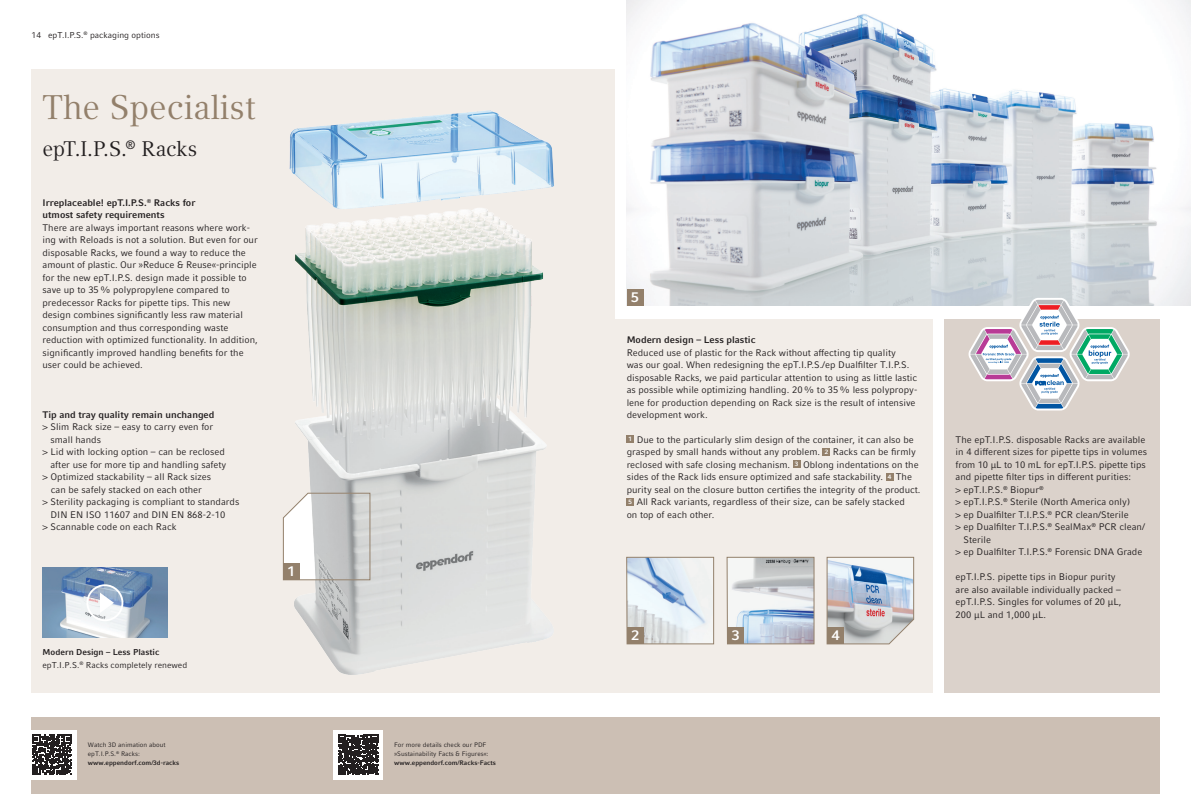
<style>
.page{position:relative;width:1191px;height:794px;background:#fff}
.page>*{position:absolute;margin:0;border:0;box-sizing:border-box;transform-origin:0 0}
.t1{font:34px "Compatil Textfor Eppendorf";color:#93806b}
.t2{font:21px "Compatil Textfor Eppendorf";letter-spacing:-.005em;color:#231f20}
.t3{font:700 14px "Compatil Factfor Eppendorf";color:#fff}
.t4{font:9.5px/12.5px "Compatil Factfor Eppendorf";color:#231f20}
.t5{font:700 9.5px/12.5px "Compatil Factfor Eppendorf";color:#231f20}
.t6{font:8.5px/12.5px "Compatil Factfor Eppendorf";color:#231f20}
.t7{font:6.5px/9px "Compatil Factfor Eppendorf";color:#231f20}
.t8{font:700 6.5px "Compatil Factfor Eppendorf";color:#231f20}
.s1{font-weight:700}
</style>
<div class="page">
<div style="left:31px;top:69px;width:902px;height:623px;background:#f2ede8"></div>
<div style="left:944px;top:318px;width:215px;height:374px;background:#dbd2cb"></div>
<div style="left:615px;top:56px;width:544px;height:262px;background:#fff"></div>
<div style="left:31px;top:717px;width:1128px;height:77px;background:#ccbfb4"></div>
<img style="left:626px;top:0;width:565px;height:306px">
<img style="left:282px;top:110px;width:272px;height:565px">
<img style="left:43px;top:567px;width:124px;height:71px">
<svg style="left:87px;top:585px;width:35px;height:35px"></svg>
<div style="left:86px;top:584px;width:37px;height:37px;border:2px solid #fff;border-radius:50%"></div>
<svg style="left:100px;top:592px;width:14px;height:21px"></svg>
<svg style="left:968px;top:298px;width:162px;height:112px"></svg>
<div style="left:333px;top:730px;width:50px;height:50px;background:#fff"></div>
<svg style="left:338px;top:735px;width:40px;height:40px;background:#403c3d"></svg>
<div style="left:27px;top:730px;width:50px;height:50px;background:#fff"></div>
<svg style="left:32px;top:735px;width:40px;height:40px"></svg>
<svg style="left:626px;top:556px;width:88px;height:88px"></svg>
<div style="left:627px;top:627px;width:16px;height:17px;background:#93806b"></div>
<svg style="left:726px;top:556px;width:88px;height:88px"></svg>
<div style="left:727px;top:627px;width:17px;height:17px;background:#93806b"></div>
<img style="left:826px;top:556px;width:88px;height:88px">
<div style="left:827px;top:627px;width:17px;height:17px;background:#93806b"></div>
<svg style="left:283px;top:492px;width:88px;height:88px;background:#d3d3d2"></svg>
<div style="left:283px;top:563px;width:17px;height:17px;background:#93806b"></div>
<div style="left:626px;top:289px;width:17px;height:17px;background:#93806b"></div>
<div style="left:626px;top:435px;width:8px;height:8px;background:#93806b"></div>
<div style="left:822px;top:448px;width:8px;height:7px;background:#93806b"></div>
<div style="left:793px;top:460px;width:7px;height:8px;background:#93806b"></div>
<div style="left:885px;top:473px;width:8px;height:7px;background:#93806b"></div>
<div style="left:626px;top:498px;width:8px;height:7px;background:#93806b"></div>
<p class="t6" style="left:32px;top:28px;width:129px">14 epT.I.P.S.<sup>®</sup> packaging options</p>
<h1 class="t1" style="left:43px;top:87px;width:215px">The Specialist</h1>
<h2 class="t2" style="left:43px;top:136px;width:156px">epT.I.P.S.<sup>®</sup> Racks</h2>
<p class="t5" style="left:43px;top:196px;width:154px">Irreplaceable! epT.I.P.S.<sup>®</sup> Racks for utmost safety requirements</p>
<p class="t4" style="left:43px;top:221px;width:217px">There are always important reasons where work&shy;ing with Reloads is not a solution. But even for our disposable Racks, we found a way to reduce the amount of plastic. Our »Reduce &amp; Reuse«-principle for the new epT.I.P.S. design made it possible to save up to 35 % polypropylene compared to predecessor Racks for pipette tips. This new design combines significantly less raw material consumption and thus corresponding waste reduction with optimized functionality. In addition, significantly improved handling benefits for the user could be achieved.</p>
<p class="t5" style="left:43px;top:408px;width:173px">Tip and tray quality remain unchanged</p>
<p class="t4" style="left:43px;top:421px;width:172px">&gt; Slim Rack size – easy to carry even for</p>
<p class="t4" style="left:50px;top:433px;width:52px">small hands</p>
<p class="t4" style="left:43px;top:446px;width:184px">&gt; Lid with locking option – can be reclosed</p>
<p class="t4" style="left:50px;top:458px;width:177px">after use for more tip and handling safety</p>
<p class="t4" style="left:43px;top:471px;width:170px">&gt; Optimized stackability – all Rack sizes</p>
<p class="t4" style="left:51px;top:483px;width:152px">can be safely stacked on each other</p>
<p class="t4" style="left:43px;top:496px;width:198px">&gt; Sterility packaging is compliant to standards</p>
<p class="t4" style="left:50px;top:508px;width:176px">DIN EN ISO 11607 and DIN EN 868-2-10</p>
<p class="t4" style="left:43px;top:521px;width:136px">&gt; Scannable code on each Rack</p>
<p class="t6" style="left:43px;top:646px;width:146px"><span class="s1">Modern Design – Less Plastic </span>epT.I.P.S.<sup>®</sup> Racks completely renewed</p>
<h3 class="t3" style="left:288px;top:563px;width:9px">1</h3>
<p class="t7" style="left:88px;top:740px;width:93px">Watch 3D animation about epT.I.P.S.<sup>®</sup> Racks: <span class="s1">www.eppendorf.com/3d-racks</span></p>
<p class="t7" style="left:394px;top:740px;width:96px">For more details check our PDF »Sustainability Facts &amp; Figures«:</p>
<p class="t8" style="left:394px;top:759px;width:103px">www.eppendorf.com/Racks-Facts</p>
<h3 class="t3" style="left:631px;top:289px;width:9px">5</h3>
<p class="t5" style="left:626px;top:334px;width:130px">Modern design – Less plastic</p>
<p class="t4" style="left:626px;top:346px;width:292px">Reduced use of plastic for the Rack without affecting tip quality<br>was our goal. When redesigning the epT.I.P.S./ep Dualfilter T.I.P.S. disposable Racks, we paid particular attention to using as little lastic as possible while optimizing handling. 20 % to 35 % less polypropy&shy;lene for production depending on Rack size is the result of intensive development work.</p>
<p class="t4" style="left:626px;top:433px;width:295px"><sup>1</sup> Due to the particularly slim design of the container, it can also be grasped by small hands without any problem. <sup>2</sup> Racks can be firmly reclosed with safe closing mechanism. <sup>3</sup> Oblong indentations on the sides of the Rack lids ensure optimized and safe stackability. <sup>4</sup> The purity seal on the closure button certifies the integrity of the product.<br><sup>5</sup> All Rack variants, regardless of their size, can be safely stacked<br>on top of each other.</p>
<h3 class="t3" style="left:631px;top:627px;width:9px">2</h3>
<h3 class="t3" style="left:731px;top:627px;width:9px">3</h3>
<h3 class="t3" style="left:832px;top:627px;width:9px">4</h3>
<p class="t4" style="left:955px;top:433px;width:191px">The epT.I.P.S. disposable Racks are available</p>
<p class="t4" style="left:955px;top:446px;width:193px">in 4 different sizes for pipette tips in volumes</p>
<p class="t4" style="left:955px;top:458px;width:191px">from 10 µL to 10 mL for epT.I.P.S. pipette tips</p>
<p class="t4" style="left:955px;top:471px;width:177px">and pipette filter tips in different purities:</p>
<p class="t4" style="left:955px;top:483px;width:90px">&gt; epT.I.P.S.<sup>®</sup> Biopur<sup>®</sup></p>
<p class="t4" style="left:955px;top:496px;width:176px">&gt; epT.I.P.S.<sup>®</sup> Sterile (North America only)</p>
<p class="t4" style="left:955px;top:508px;width:174px">&gt; ep Dualfilter T.I.P.S.<sup>®</sup> PCR clean/Sterile</p>
<p class="t4" style="left:955px;top:521px;width:191px">&gt; ep Dualfilter T.I.P.S.<sup>®</sup> SealMax<sup>®</sup> PCR clean/</p>
<p class="t4" style="left:963px;top:533px;width:29px">Sterile</p>
<p class="t4" style="left:955px;top:546px;width:188px">&gt; ep Dualfilter T.I.P.S.<sup>®</sup> Forensic DNA Grade</p>
<p class="t4" style="left:955px;top:570px;width:167px">epT.I.P.S. pipette tips in Biopur purity are also available individually packed – epT.I.P.S. Singles for volumes of 20 µL, 200 µL and 1,000 µL.</p>
</div>
